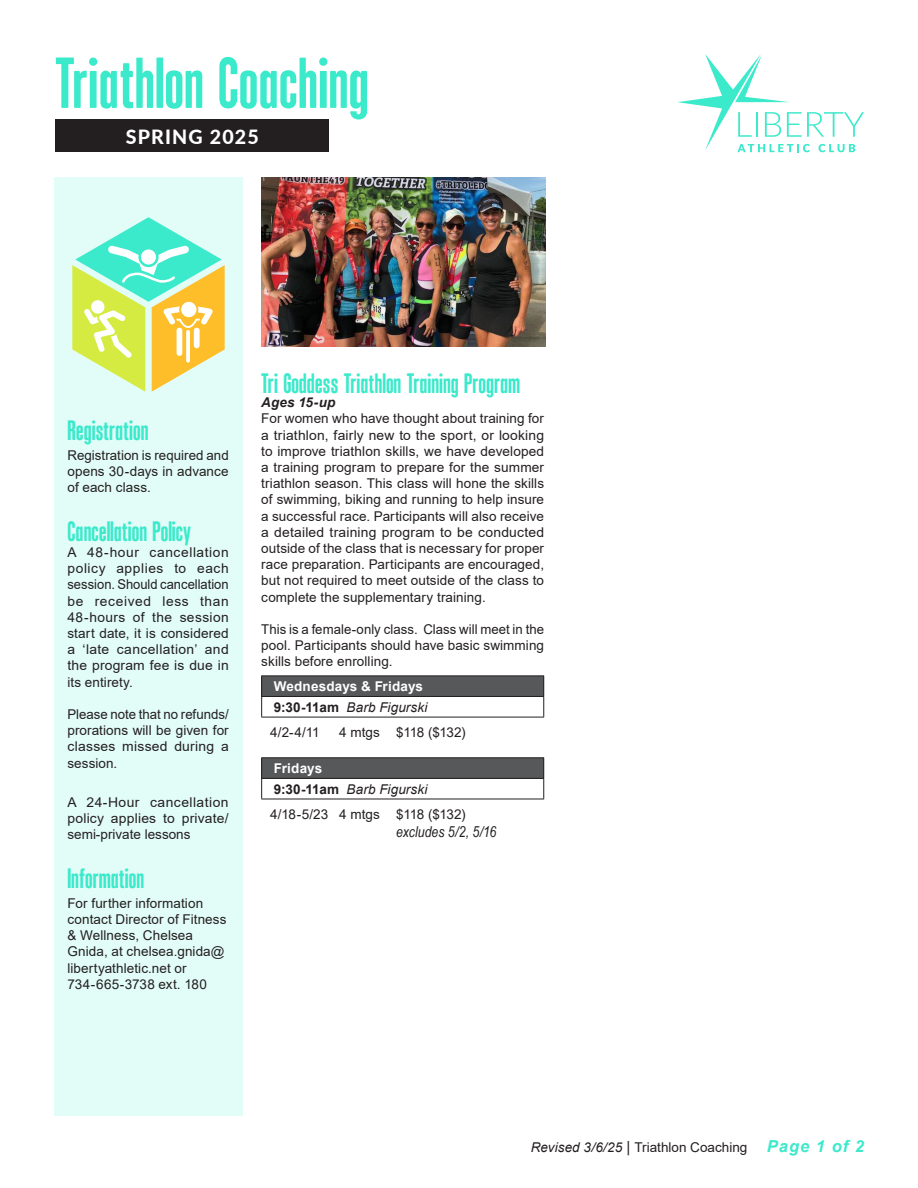
<style>
.page{position:relative;width:918px;height:1188px;background:#fff}
.page>*{position:absolute;margin:0;border:0;box-sizing:border-box;transform-origin:0 0}
.t1{font:69.15px "Martines W01 No 10";color:#3be9cb}
.t2{font:27px "Martines W01 No 10";color:#3be9cb}
.t3{font:800 19.65px "Lato";letter-spacing:.06em;color:#fff}
.dates_price{font:italic 15px "Arial Narrow";color:#231f20}
.dates_price-2{font:13.5px/16.2px "Arial";letter-spacing:.005em;color:#231f20;text-align:justify}
.t4{font:italic 13.5px "Arial";letter-spacing:.01em;color:#231f20}
.t5{font:700 13.5px "Arial";letter-spacing:.01em;color:#fff}
.t6{font:italic 700 13.5px "Arial";letter-spacing:.01em;color:#231f20}
.s1{font-weight:700;font-style:normal}
.s2{font-style:italic}
.s3{font-size:15px}
.s4{font-weight:700;font-style:italic;font-size:16.5px;color:#3be9cb}
</style>
<div class="page">
<div style="left:55px;top:119px;width:274px;height:33px;background:#231f20"></div>
<svg style="left:677px;top:54px;width:187px;height:98px"></svg>
<div style="left:54px;top:177px;width:188px;height:939px;background:#e2fcf7"></div>
<svg style="left:72px;top:217px;width:153px;height:175px"></svg>
<div style="left:262px;top:676px;width:282px;height:20px;background:#57585a"></div>
<hr style="left:261px;top:675px;width:283px;height:1px;background:#231f20">
<hr style="left:261px;top:696px;width:283px;height:1px;background:#231f20">
<svg style="left:261px;top:676px;width:1px;height:41px"></svg>
<svg style="left:543px;top:676px;width:1px;height:41px"></svg>
<hr style="left:261px;top:717px;width:283px;height:1px;background:#231f20">
<div style="left:262px;top:758px;width:282px;height:20px;background:#57585a"></div>
<hr style="left:261px;top:757px;width:283px;height:1px;background:#231f20">
<hr style="left:261px;top:778px;width:283px;height:1px;background:#231f20">
<svg style="left:261px;top:758px;width:1px;height:41px"></svg>
<svg style="left:543px;top:758px;width:1px;height:41px"></svg>
<hr style="left:261px;top:799px;width:283px;height:1px;background:#231f20">
<img style="left:261px;top:177px;width:284px;height:170px">
<h1 class="t1" style="left:55px;top:39px;width:315px">Triathlon Coaching</h1>
<h3 class="t3" style="left:126px;top:122px;width:135px">SPRING 2025</h3>
<p class="t2" style="left:68px;top:413px;width:82px">Registration</p>
<p class="dates_price-2" style="left:68px;top:447px;width:163px">Registration is required and opens 30-days in advance of each class.</p>
<p class="t2" style="left:68px;top:514px;width:125px">Cancellation Policy</p>
<p class="dates_price-2" style="left:68px;top:544px;width:163px">A 48-hour cancellation policy applies to each session. Should cancellation be received less than 48-hours of the session start date, it is considered a ‘late cancellation’ and the program fee is due in its entirety.</p>
<p class="dates_price-2" style="left:68px;top:706px;width:163px">Please note that no refunds/ prorations will be given for classes missed during a session.</p>
<p class="dates_price-2" style="left:68px;top:794px;width:163px">A 24-Hour cancellation policy applies to private/ semi-private lessons</p>
<p class="t2" style="left:68px;top:861px;width:78px">Information</p>
<p class="dates_price-2" style="left:68px;top:895px;width:161px;text-align:left">For further information contact Director of Fitness &amp; Wellness, Chelsea<br>Gnida, at chelsea.gnida@ libertyathletic.net or<br>734-665-3738 ext. 180</p>
<p class="t2" style="left:261px;top:366px;width:261px">Tri Goddess Triathlon Training Program</p>
<p class="t6" style="left:261px;top:394px;width:76px">Ages 15-up</p>
<p class="dates_price-2" style="left:261px;top:411px;width:284px">For women who have thought about training for a triathlon, fairly new to the sport, or looking to improve triathlon skills, we have developed a training program to prepare for the summer triathlon season. This class will hone the skills of swimming, biking and running to help insure a successful race. Participants will also receive a detailed training program to be conducted outside of the class that is necessary for proper race preparation. Participants are encouraged, but not required to meet outside of the class to complete the supplementary training.</p>
<p class="dates_price-2" style="left:261px;top:621px;width:284px">This is a female-only class. Class will meet in the pool. Participants should have basic swimming skills before enrolling.</p>
<p class="t5" style="left:274px;top:677px;width:151px">Wednesdays &amp; Fridays</p>
<p class="t4" style="left:274px;top:698px;width:155px"><span class="s1">9:30-11am</span> Barb Figurski</p>
<p class="dates_price-2" style="left:270px;top:724px;width:51px">4/2-4/11</p>
<p class="dates_price-2" style="left:339px;top:724px;width:128px">4 mtgs $118 ($132)</p>
<p class="t5" style="left:274px;top:759px;width:50px">Fridays</p>
<p class="t4" style="left:274px;top:780px;width:155px"><span class="s1">9:30-11am</span> Barb Figurski</p>
<p class="dates_price-2" style="left:270px;top:806px;width:197px">4/18-5/23 4 mtgs $118 ($132)</p>
<p class="dates_price" style="left:396px;top:821px;width:102px">excludes 5/2, 5/16</p>
<p class="dates_price-2" style="left:531px;top:1139px;width:335px"><span class="s2">Revised 3/6/25</span> <span class="s3">|</span> Triathlon Coaching <span class="s4">Page 1 of 2</span></p>
</div>
